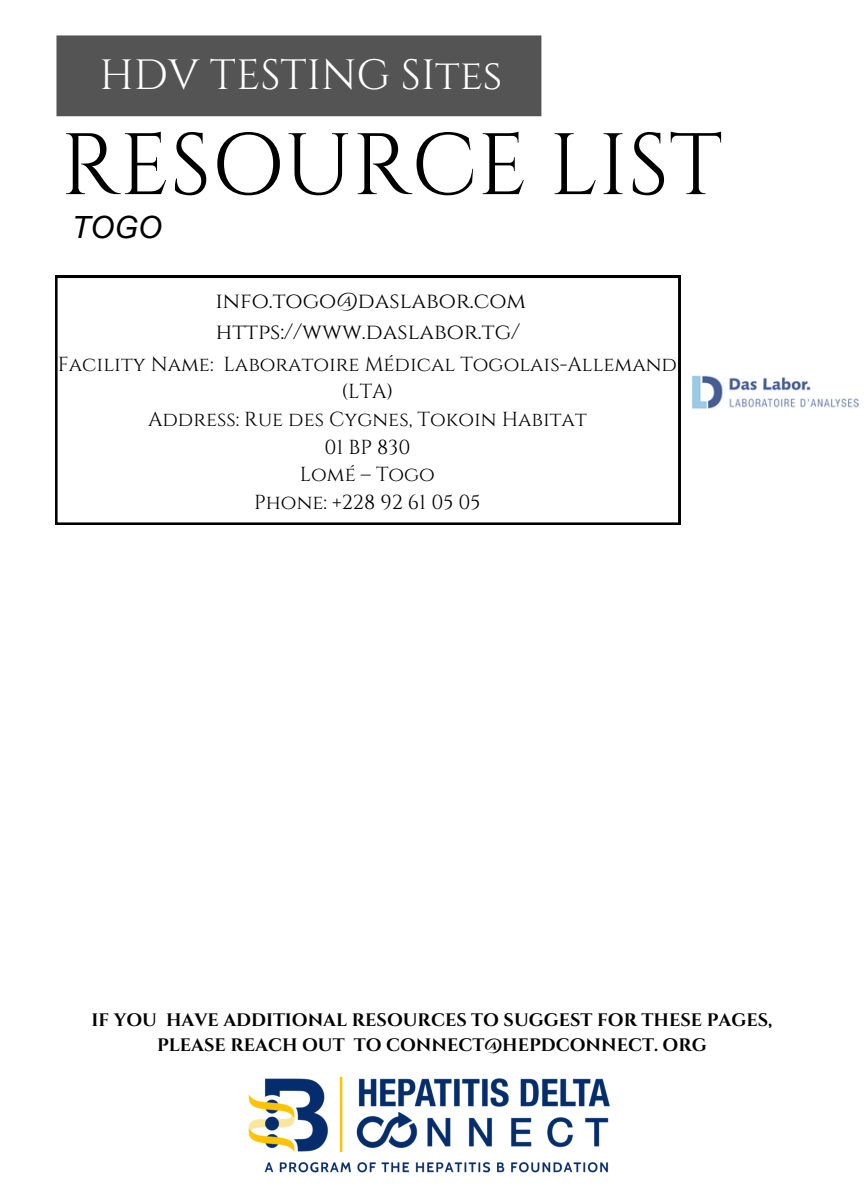
<style>
.page{position:relative;width:864px;height:1188px;background:#fff}
.page>*{position:absolute;margin:0;border:0;box-sizing:border-box;transform-origin:0 0}
.t1{font:87px "Cinzel";color:#000}
.t2{font:42.3px "Cinzel";color:#fff}
.t3{font:italic 30.6px "Arial MT Pro";color:#000}
.t4{font:22.2px/30.9px "Cinzel";color:#000}
.t5{font:20.25px/27.6px "Cinzel";color:#000;text-align:center}
.t6{font:700 18px "Cinzel";color:#000}
</style>
<div class="page">
<div style="left:56px;top:35px;width:485px;height:81px;background:#545454"></div>
<img style="left:248px;top:1076px;width:362px;height:97px">
<svg style="left:55px;top:276px;width:625px;height:248px"></svg>
<img style="left:692px;top:375px;width:167px;height:34px">
<p class="t2" style="left:100px;top:48px;width:404px">HDV TESTING SItes</p>
<h2 class="t1" style="left:61px;top:110px;width:663px">RESOURCE LIST</h2>
<h4 class="t3" style="left:72px;top:216px;width:92px">TOGO</h4>
<h4 class="t4" style="left:215px;top:286px;width:312px">info.togo@daslabor.com https://www.daslabor.tg/</h4>
<p class="t5" style="left:58px;top:351px;width:621px">Facility Name: Laboratoire Médical Togolais-Allemand (LTA)<br>Address: Rue des Cygnes, Tokoin Habitat<br>01 BP 830<br>Lomé – Togo<br>Phone: +228 92 61 05 05</p>
<h1 class="t6" style="left:92px;top:1009px;width:682px">IF YOU HAVE ADDITIONAL RESOURCES TO SUGGEST FOR THESE PAGES,</h1>
<h3 class="t6" style="left:157px;top:1034px;width:551px">PLEASE REACH OUT TO CONNECT@HEPDCONNECT. ORG</h3>
</div>
